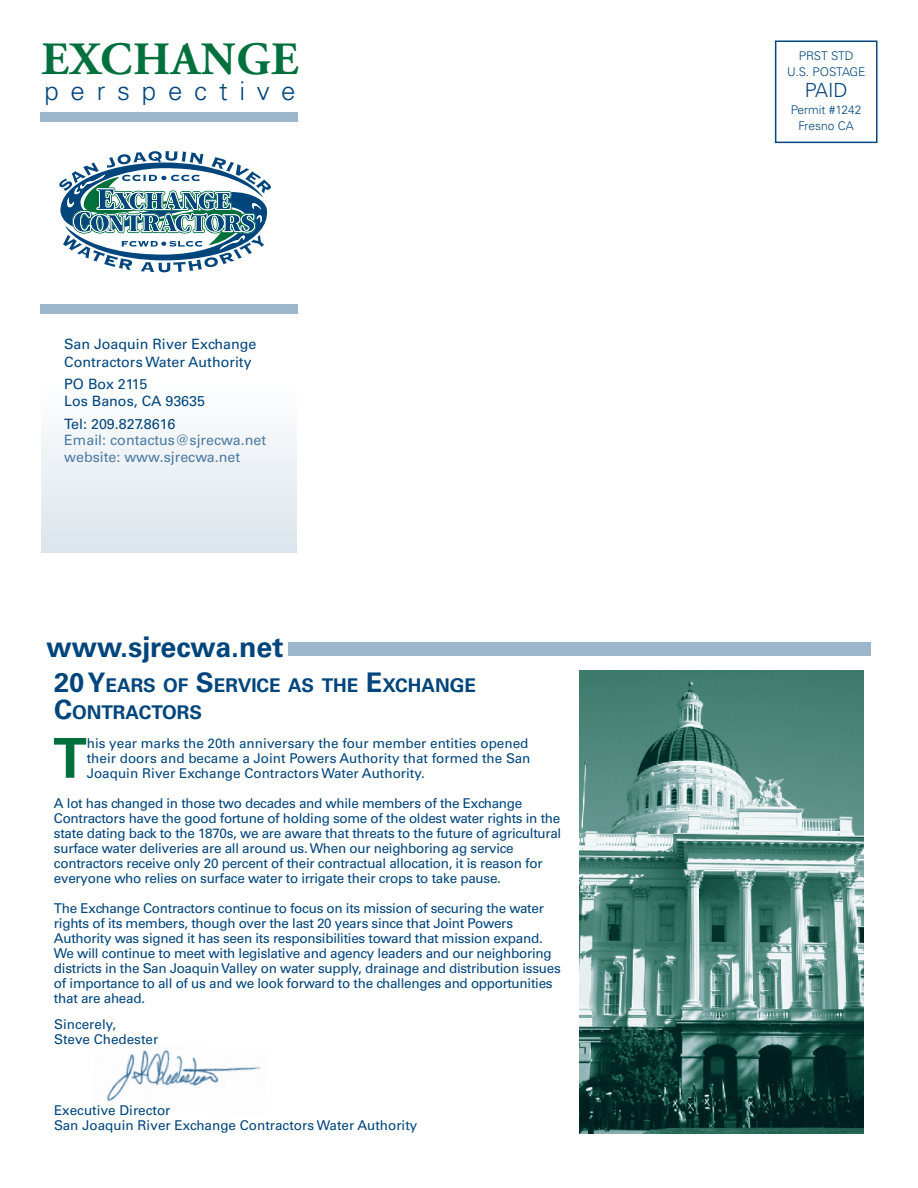
<style>
.page{position:relative;width:918px;height:1188px;background:#fff}
.page>*{position:absolute;margin:0;border:0;box-sizing:border-box;transform-origin:0 0}
.t1{font:700 55.05px "Univers";color:#00703c}
.t2{font:700 46.2px "Adobe Garamond Pro";letter-spacing:.02em;color:#00703c}
.t3{font:700 28.5px "Univers";color:#00457c}
.t4{font:300 25.95px "Univers";letter-spacing:.455em;color:#00457c}
.t5{font:300 19.5px "Univers";color:#00457c}
.t6{font:700 18.9px/27px "Univers";color:#00457c}
.t7{font:14.25px/17.2px "Univers";color:#00457c}
.t8{font:14.25px/16.5px "Univers";color:#4d7ca3}
.t9{font:13.5px/15px "Univers";letter-spacing:-.02em;color:#00457c}
.t10{font:13.5px/15px "Univers";color:#00457c}
.t11{font:300 12px/16.5px "Univers";color:#00457c;text-align:center}
.t12{font:300 12px/16.5px "Univers";letter-spacing:-.02em;color:#00457c;text-align:center}
.s1{font-size:27px}
</style>
<div class="page">
<div style="left:41px;top:380px;width:256px;height:173px;background:linear-gradient(to bottom,#fff,#dbe5ec)"></div>
<svg style="left:59px;top:151px;width:212px;height:121px"></svg>
<div style="left:40px;top:113px;width:258px;height:9px;background:#9cb6cc"></div>
<div style="left:40px;top:304px;width:258px;height:9px;background:#9cb6cc"></div>
<div style="left:775px;top:40px;width:103px;height:103px;border:2px solid #00457c"></div>
<div style="left:288px;top:643px;width:583px;height:13px;background:#9cb6cc"></div>
<img style="left:580px;top:670px;width:284px;height:464px">
<img style="left:107px;top:1049px;width:154px;height:53px">
<h2 class="t2" style="left:41px;top:32px;width:258px">EXCHANGE</h2>
<h3 class="t4" style="left:44px;top:75px;width:253px">perspective</h3>
<p class="t7" style="left:64px;top:336px;width:194px">San Joaquin River Exchange<br>Contractors Water Authority</p>
<p class="t7" style="left:64px;top:375px;width:142px">PO Box 2115<br>Los Banos, CA 93635</p>
<p class="t7" style="left:64px;top:415px;width:113px">Tel: 209.827.8616</p>
<p class="t8" style="left:64px;top:432px;width:203px">Email: contactus@sjrecwa.net website: www.sjrecwa.net</p>
<h3 class="t3" style="left:46px;top:630px;width:239px">www.sjrecwa.net</h3>
<h3 class="t6" style="left:54px;top:672px;width:423px"><span class="s1">20 Y</span>EARS OF <span class="s1">S</span>ERVICE AS THE <span class="s1">E</span>XCHANGE<br><span class="s1">C</span>ONTRACTORS</h3>
<h1 class="t1" style="left:53px;top:726px;width:35px">T</h1>
<p class="t10" style="left:87px;top:736px;width:445px">his year marks the 20th anniversary the four member entities opened their doors and became a Joint Powers Authority that formed the San<br>Joaquin River Exchange Contractors Water Authority.</p>
<p class="t9" style="left:54px;top:796px;width:509px">A lot has changed in those two decades and while members of the Exchange Contractors have the good fortune of holding some of the oldest water rights in the state dating back to the 1870s, we are aware that threats to the future of agricultural surface water deliveries are all around us. When our neighboring ag service contractors receive only 20 percent of their contractual allocation, it is reason for everyone who relies on surface water to irrigate their crops to take pause.</p>
<p class="t9" style="left:54px;top:901px;width:508px">The Exchange Contractors continue to focus on its mission of securing the water rights of its members, though over the last 20 years since that Joint Powers Authority was signed it has seen its responsibilities toward that mission expand.<br>We will continue to meet with legislative and agency leaders and our neighboring districts in the San Joaquin Valley on water supply, drainage and distribution issues of importance to all of us and we look forward to the challenges and opportunities that are ahead.</p>
<p class="t10" style="left:54px;top:1017px;width:106px">Sincerely,<br>Steve Chedester</p>
<p class="t10" style="left:54px;top:1103px;width:365px">Executive Director<br>San Joaquin River Exchange Contractors Water Authority</p>
<p class="t12" style="left:787px;top:47px;width:80px">PRST STD<br>U.S. POSTAGE</p>
<h3 class="t5" style="left:805px;top:79px;width:44px">PAID</h3>
<p class="t11" style="left:791px;top:101px;width:72px">Permit #1242<br>Fresno CA</p>
</div>
